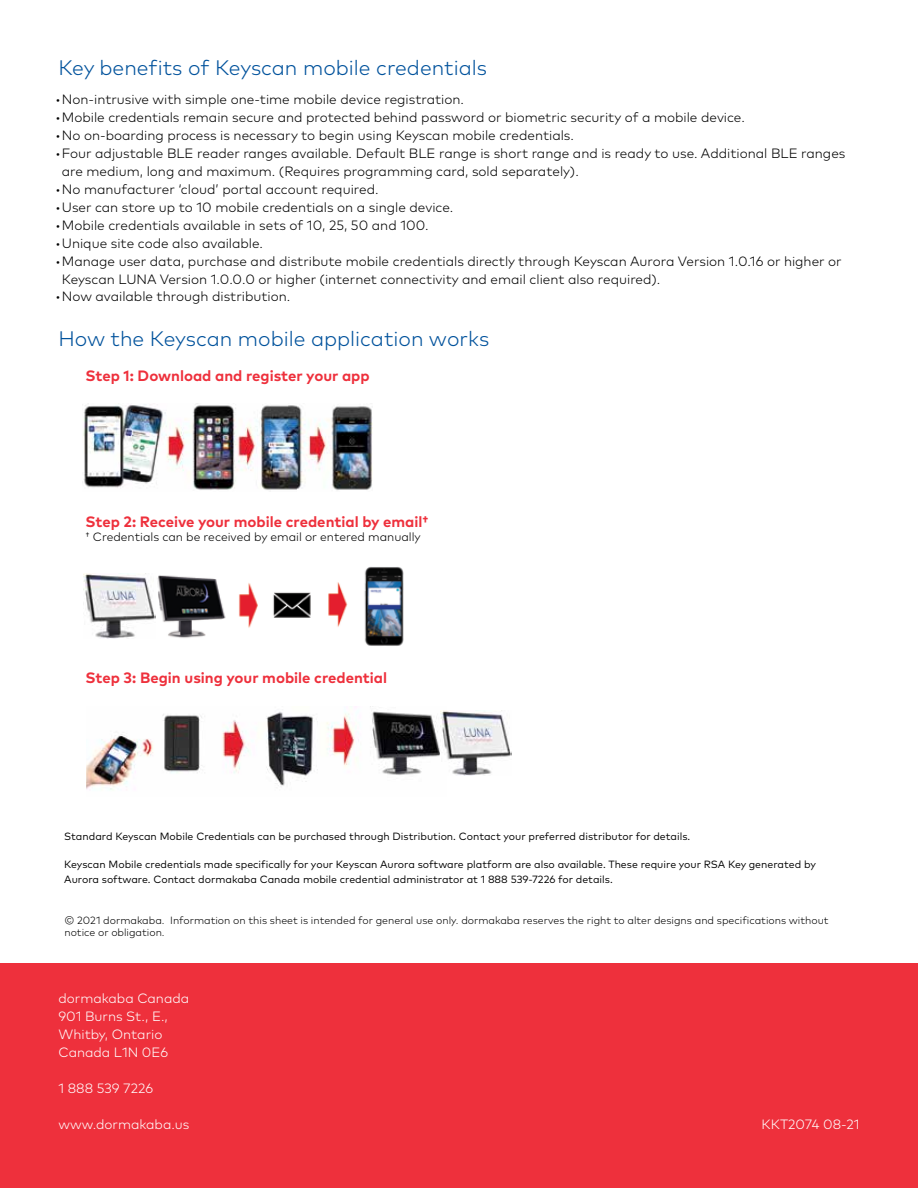
<style>
.page{position:relative;width:918px;height:1188px;background:#fff}
.page>*{position:absolute;margin:0;border:0;box-sizing:border-box;transform-origin:0 0}
.t1{font:300 21px "Mark Pro";color:#00529c}
.t2{font:700 15px "Mark Pro";color:#ee303c}
.t3{font:300 13.5px/18px "Mark Pro";color:#000}
.t4{font:300 13.5px/18px "Mark Pro";color:#fff}
.t5{font:300 12px "Mark Pro";color:#000}
.t6{font:10.5px/14.2px "Mark Pro";color:#000}
.t7{font:300 10.5px/12.6px "Mark Pro";color:#000}
</style>
<div class="page">
<div style="left:0;top:963px;width:918px;height:225px;background:#ee303c"></div>
<img style="left:82px;top:403px;width:291px;height:87px">
<img style="left:157px;top:567px;width:247px;height:79px">
<img style="left:86px;top:710px;width:355px;height:80px">
<img style="left:441px;top:710px;width:71px;height:65px">
<img style="left:84px;top:574px;width:71px;height:65px">
<h1 class="t1" style="left:58px;top:52px;width:430px">Key benefits of Keyscan mobile credentials</h1>
<p class="t3" style="left:55px;top:89px;width:411px">•Non-intrusive with simple one-time mobile device registration.</p>
<p class="t3" style="left:55px;top:107px;width:691px">•Mobile credentials remain secure and protected behind password or biometric security of a mobile device.</p>
<p class="t3" style="left:55px;top:125px;width:520px">•No on-boarding process is necessary to begin using Keyscan mobile credentials.</p>
<p class="t3" style="left:62px;top:143px;width:785px;text-indent:-7px">•Four adjustable BLE reader ranges available. Default BLE range is short range and is ready to use. Additional BLE ranges are medium, long and maximum. (Requires programming card, sold separately).</p>
<p class="t3" style="left:55px;top:179px;width:325px">•No manufacturer ‘cloud’ portal account required.</p>
<p class="t3" style="left:55px;top:197px;width:400px">•User can store up to 10 mobile credentials on a single device.</p>
<p class="t3" style="left:55px;top:215px;width:375px">•Mobile credentials available in sets of 10, 25, 50 and 100.</p>
<p class="t3" style="left:55px;top:233px;width:210px">•Unique site code also available.</p>
<p class="t3" style="left:62px;top:251px;width:781px;text-indent:-7px">•Manage user data, purchase and distribute mobile credentials directly through Keyscan Aurora Version 1.0.16 or higher or<br>Keyscan LUNA Version 1.0.0.0 or higher (internet connectivity and email client also required).</p>
<p class="t3" style="left:55px;top:287px;width:237px">•Now available through distribution.</p>
<h1 class="t1" style="left:58px;top:322px;width:432px">How the Keyscan mobile application works</h1>
<p class="t2" style="left:85px;top:364px;width:286px">Step 1: Download and register your app</p>
<p class="t2" style="left:85px;top:510px;width:344px">Step 2: Receive your mobile credential by email†</p>
<p class="t5" style="left:85px;top:528px;width:337px">† Credentials can be received by email or entered manually</p>
<p class="t2" style="left:85px;top:666px;width:303px">Step 3: Begin using your mobile credential</p>
<p class="t6" style="left:64px;top:828px;width:628px">Standard Keyscan Mobile Credentials can be purchased through Distribution. Contact your preferred distributor for details.</p>
<p class="t6" style="left:64px;top:857px;width:753px">Keyscan Mobile credentials made specifically for your Keyscan Aurora software platform are also available. These require your RSA Key generated by<br>Aurora software. Contact dormakaba Canada mobile credential administrator at 1 888 539-7226 for details.</p>
<p class="t7" style="left:64px;top:913px;width:766px">© 2021 dormakaba. Information on this sheet is intended for general use only. dormakaba reserves the right to alter designs and specifications without notice or obligation.</p>
<p class="t4" style="left:58px;top:988px;width:132px">dormakaba Canada<br>901 Burns St., E.,<br>Whitby, Ontario<br>Canada L1N 0E6</p>
<p class="t4" style="left:58px;top:1078px;width:96px">1 888 539 7226</p>
<p class="t4" style="left:58px;top:1114px;width:132px">www.dormakaba.us</p>
<p class="t4" style="left:762px;top:1114px;width:99px">KKT2074 08-21</p>
</div>
